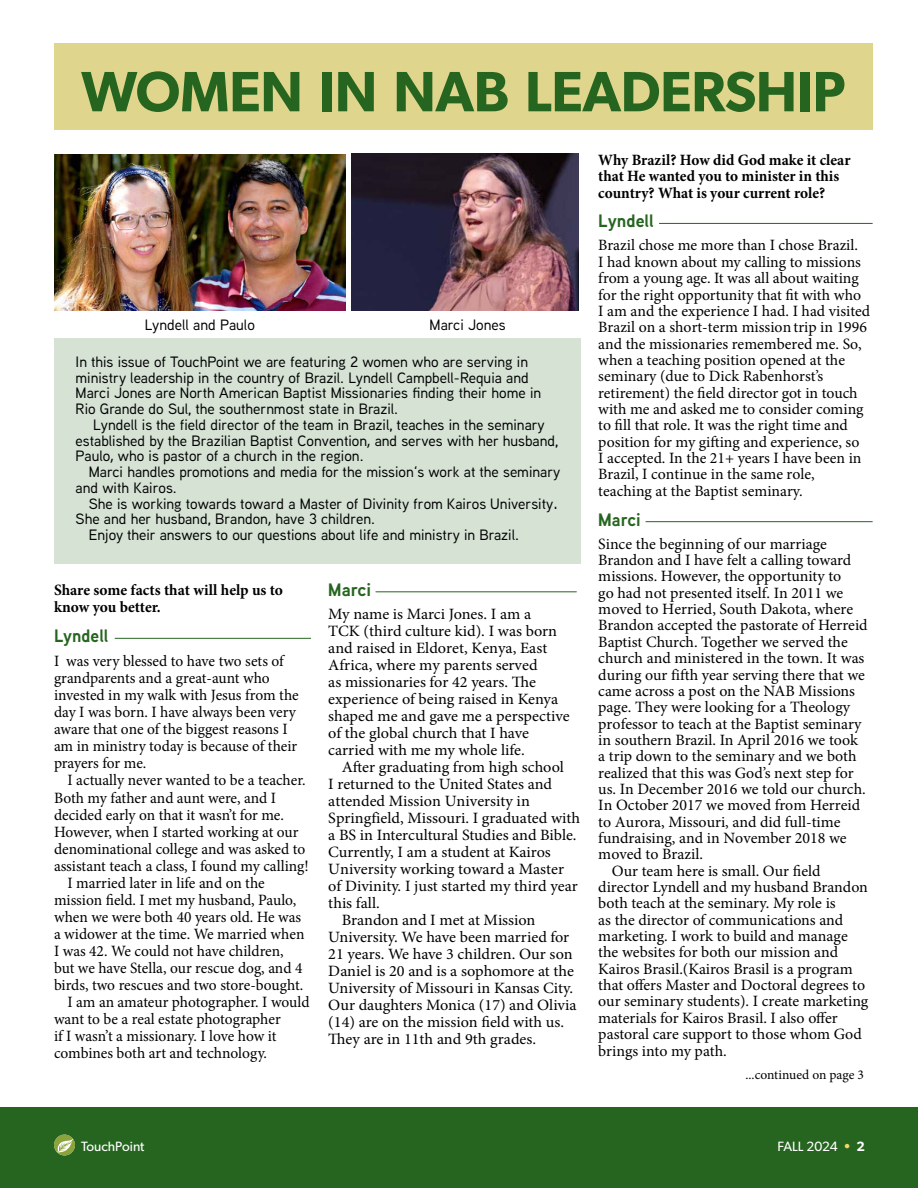
<style>
.page{position:relative;width:918px;height:1188px;background:#fff}
.page>*{position:absolute;margin:0;border:0;box-sizing:border-box;transform-origin:0 0}
.t1{font:600 57px "Gibson";letter-spacing:-.01em;color:#26651f}
.t2{font:700 18px "Aaux Next";color:#26651f}
.t3{font:15.75px/16.4px "Minion Pro";color:#000}
.t4{font:700 15.75px/16.4px "Minion Pro";color:#000}
.t5{font:500 15px/15.8px "Aaux Next";color:#000}
.t6{font:13.5px "Gibson";color:#fff}
.t7{font:13.5px "Minion Pro";letter-spacing:-.005em;color:#000}
.s1{font-family:"Acumin Pro";font-weight:400}
.s2{font-weight:600;color:#f3d867}
.s3{font-weight:600}
</style>
<div class="page">
<div style="left:55px;top:338px;width:526px;height:226px;background:#d5e2d4"></div>
<div style="left:0;top:1107px;width:918px;height:81px;background:#26651f"></div>
<svg style="left:54px;top:1135px;width:21px;height:21px"></svg>
<hr style="left:115px;top:638px;width:196px;height:1px;background:#26651f">
<div style="left:54px;top:43px;width:819px;height:87px;background:#dfd58c"></div>
<img style="left:351px;top:153px;width:228px;height:157px">
<img style="left:54px;top:154px;width:291px;height:156px">
<hr style="left:376px;top:591px;width:201px;height:1px;background:#26651f">
<hr style="left:659px;top:223px;width:214px;height:1px;background:#26651f">
<hr style="left:646px;top:521px;width:227px;height:1px;background:#26651f">
<h1 class="t1" style="left:81px;top:58px;width:766px">WOMEN IN NAB LEADERSHIP</h1>
<p class="t5" style="left:145px;top:316px;width:112px">Lyndell and Paulo</p>
<p class="t5" style="left:430px;top:316px;width:78px">Marci Jones</p>
<p class="t5" style="left:76px;top:353px;width:467px">In this issue of TouchPoint we are featuring 2 women who are serving in ministry leadership in the country of Brazil. Lyndell Campbell-Requia and Marci Jones are North American Baptist Missionaries finding their home in Rio Grande do Sul, the southernmost state in Brazil.</p>
<p class="t5" style="left:76px;top:416px;width:484px;text-indent:18px">Lyndell is the field director of the team in Brazil, teaches in the seminary established by the Brazilian Baptist Convention<span class="s1">,</span> and serves with her husband,<br>Paulo<span class="s1">,</span> who is pastor of a church in the region.</p>
<p class="t5" style="left:76px;top:464px;width:486px;text-indent:13px">Marci handles promotions and media for the mission‘s work at the seminary and with Kairos.</p>
<p class="t5" style="left:89px;top:495px;width:470px">She is working towards toward a Master of Divinity from Kairos University<span class="s1">.</span></p>
<p class="t5" style="left:76px;top:511px;width:301px">She and her husband, Brandon<span class="s1">,</span> have 3 children.</p>
<p class="t5" style="left:89px;top:527px;width:432px">Enjoy their answers to our questions about life and ministry in Brazil.</p>
<p class="t2" style="left:328px;top:577px;width:44px">Marci</p>
<p class="t3" style="left:328px;top:606px;width:243px;line-height:17px">My name is Marci Jones. I am a<br>TCK (third culture kid). I was born and raised in Eldoret, Kenya, East<br>Africa, where my parents served<br>as missionaries for 42 years. The experience of being raised in Kenya shaped me and gave me a perspective of the global church that I have carried with me my whole life.</p>
<p class="t3" style="left:342px;top:759px;width:224px">After graduating from high school</p>
<p class="t3" style="left:328px;top:776px;width:225px">I returned to the United States and</p>
<p class="t3" style="left:328px;top:793px;width:203px">attended Mission University in</p>
<p class="t3" style="left:328px;top:810px;width:253px">Springfield, Missouri. I graduated with</p>
<p class="t3" style="left:328px;top:827px;width:250px">a BS in Intercultural Studies and Bible.</p>
<p class="t3" style="left:328px;top:844px;width:224px">Currently, I am a student at Kairos</p>
<p class="t3" style="left:328px;top:861px;width:237px">University working toward a Master</p>
<p class="t3" style="left:328px;top:878px;width:251px">of Divinity. I just started my third year</p>
<p class="t3" style="left:328px;top:895px;width:53px">this fall.</p>
<p class="t3" style="left:342px;top:912px;width:195px">Brandon and I met at Mission</p>
<p class="t3" style="left:328px;top:929px;width:243px">University. We have been married for</p>
<p class="t3" style="left:328px;top:946px;width:246px">21 years. We have 3 children. Our son</p>
<p class="t3" style="left:328px;top:963px;width:247px">Daniel is 20 and is a sophomore at the</p>
<p class="t3" style="left:328px;top:980px;width:246px">University of Missouri in Kansas City.</p>
<p class="t3" style="left:328px;top:997px;width:250px">Our daughters Monica (17) and Olivia</p>
<p class="t3" style="left:328px;top:1013px;width:237px">(14) are on the mission field with us.</p>
<p class="t3" style="left:328px;top:1030px;width:209px">They are in 11th and 9th grades.</p>
<p class="t4" style="left:54px;top:581px;width:231px;line-height:17.1px">Share some facts that will help us to know you better.</p>
<p class="t2" style="left:54px;top:623px;width:56px">Lyndell</p>
<p class="t3" style="left:54px;top:653px;width:246px;line-height:17.1px">I was very blessed to have two sets of grandparents and a great-aunt who invested in my walk with Jesus from the day I was born. I have always been very aware that one of the biggest reasons I am in ministry today is because of their prayers for me.</p>
<p class="t3" style="left:68px;top:772px;width:240px">I actually never wanted to be a teacher.</p>
<p class="t3" style="left:54px;top:789px;width:223px">Both my father and aunt were, and I</p>
<p class="t3" style="left:54px;top:806px;width:231px">decided early on that it wasn’t for me.</p>
<p class="t3" style="left:54px;top:824px;width:246px">However, when I started working at our</p>
<p class="t3" style="left:54px;top:841px;width:253px">denominational college and was asked to</p>
<p class="t3" style="left:54px;top:858px;width:256px">assistant teach a class, I found my calling!</p>
<p class="t3" style="left:68px;top:875px;width:199px">I married later in life and on the</p>
<p class="t3" style="left:54px;top:892px;width:244px">mission field. I met my husband, Paulo,</p>
<p class="t3" style="left:54px;top:909px;width:249px">when we were both 40 years old. He was</p>
<p class="t3" style="left:54px;top:926px;width:252px">a widower at the time. We married when</p>
<p class="t3" style="left:54px;top:943px;width:231px">I was 42. We could not have children,</p>
<p class="t3" style="left:54px;top:960px;width:250px">but we have Stella, our rescue dog, and 4</p>
<p class="t3" style="left:54px;top:977px;width:251px">birds, two rescues and two store-bought.</p>
<p class="t3" style="left:68px;top:994px;width:244px">I am an amateur photographer. I would</p>
<p class="t3" style="left:54px;top:1011px;width:228px">want to be a real estate photographer</p>
<p class="t3" style="left:54px;top:1028px;width:224px">if I wasn’t a missionary. I love how it</p>
<p class="t3" style="left:54px;top:1045px;width:215px">combines both art and technology.</p>
<p class="t4" style="left:598px;top:151px;width:254px">Why Brazil? How did God make it clear that He wanted you to minister in this country? What is your current role?</p>
<p class="t2" style="left:598px;top:208px;width:57px">Lyndell</p>
<p class="t3" style="left:598px;top:237px;width:273px">Brazil chose me more than I chose Brazil.<br>I had known about my calling to missions from a young age. It was all about waiting for the right opportunity that fit with who I am and the experience I had. I had visited Brazil on a short-term mission trip in 1996 and the missionaries remembered me. So, when a teaching position opened at the seminary (due to Dick Rabenhorst’s retirement) the field director got in touch with me and asked me to consider coming to fill that role. It was the right time and position for my gifting and experience, so<br>I accepted. In the 21+ years I have been in Brazil, I continue in the same role, teaching at the Baptist seminary.</p>
<p class="t2" style="left:598px;top:507px;width:44px">Marci</p>
<p class="t3" style="left:598px;top:536px;width:230px">Since the beginning of our marriage</p>
<p class="t3" style="left:598px;top:552px;width:254px">Brandon and I have felt a calling toward</p>
<p class="t3" style="left:598px;top:568px;width:245px">missions. However, the opportunity to</p>
<p class="t3" style="left:598px;top:585px;width:247px">go had not presented itself. In 2011 we</p>
<p class="t3" style="left:598px;top:601px;width:256px">moved to Herried, South Dakota, where</p>
<p class="t3" style="left:598px;top:617px;width:271px">Brandon accepted the pastorate of Herreid</p>
<p class="t3" style="left:598px;top:634px;width:251px">Baptist Church. Together we served the</p>
<p class="t3" style="left:598px;top:650px;width:268px">church and ministered in the town. It was</p>
<p class="t3" style="left:598px;top:666px;width:268px">during our fifth year serving there that we</p>
<p class="t3" style="left:598px;top:683px;width:258px">came across a post on the NAB Missions</p>
<p class="t3" style="left:598px;top:699px;width:253px">page. They were looking for a Theology</p>
<p class="t3" style="left:598px;top:715px;width:265px">professor to teach at the Baptist seminary</p>
<p class="t3" style="left:598px;top:732px;width:261px">in southern Brazil. In April 2016 we took</p>
<p class="t3" style="left:598px;top:748px;width:260px">a trip down to the seminary and we both</p>
<p class="t3" style="left:598px;top:764px;width:257px">realized that this was God’s next step for</p>
<p class="t3" style="left:598px;top:781px;width:269px">us. In December 2016 we told our church.</p>
<p class="t3" style="left:598px;top:797px;width:263px">In October 2017 we moved from Herreid</p>
<p class="t3" style="left:598px;top:814px;width:244px">to Aurora, Missouri, and did full-time</p>
<p class="t3" style="left:598px;top:830px;width:250px">fundraising, and in November 2018 we</p>
<p class="t3" style="left:598px;top:846px;width:106px">moved to Brazil.</p>
<p class="t3" style="left:612px;top:863px;width:210px">Our team here is small. Our field</p>
<p class="t3" style="left:598px;top:879px;width:271px">director Lyndell and my husband Brandon</p>
<p class="t3" style="left:598px;top:895px;width:239px">both teach at the seminary. My role is</p>
<p class="t3" style="left:598px;top:912px;width:246px">as the director of communications and</p>
<p class="t3" style="left:598px;top:928px;width:251px">marketing. I work to build and manage</p>
<p class="t3" style="left:598px;top:944px;width:241px">the websites for both our mission and</p>
<p class="t3" style="left:598px;top:961px;width:256px">Kairos Brasil.(Kairos Brasil is a program</p>
<p class="t3" style="left:598px;top:977px;width:268px">that offers Master and Doctoral degrees to</p>
<p class="t3" style="left:598px;top:993px;width:272px">our seminary students). I create marketing</p>
<p class="t3" style="left:598px;top:1010px;width:241px">materials for Kairos Brasil. I also offer</p>
<p class="t3" style="left:598px;top:1026px;width:265px">pastoral care support to those whom God</p>
<p class="t3" style="left:598px;top:1042px;width:130px">brings into my path.</p>
<p class="t7" style="left:745px;top:1066px;width:120px">...continued on page 3</p>
<p class="t6" style="left:81px;top:1138px;width:65px">TouchPoint</p>
<p class="t6" style="left:777px;top:1138px;width:89px">FALL 2024 <span class="s2">•</span> <span class="s3">2</span></p>
</div>
